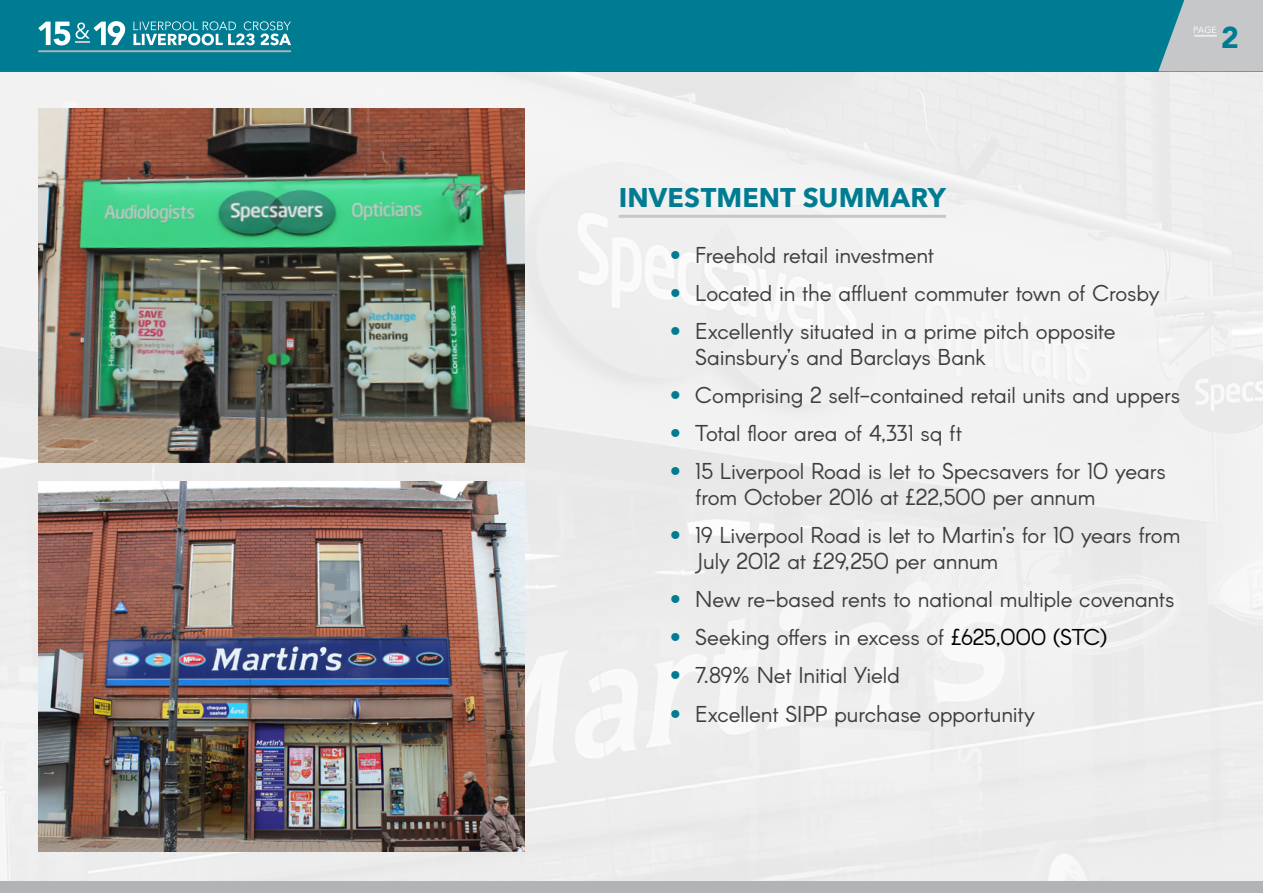
<style>
.page{position:relative;width:1263px;height:893px;background:#fff}
.page>*{position:absolute;margin:0;border:0;box-sizing:border-box;transform-origin:0 0}
.t1{font:900 30px "Avenir";color:#007c92}
.t2{font:700 27px "Avenir Next";letter-spacing:.005em;color:#007c92}
.t3{font:22.5px/25.5px "Arcon";letter-spacing:-.01em;color:#3e3d40}
.t4{font:9px "Avenir";color:#fff}
.s1{font-family:"Helvetica Neue LT Std";font-weight:500;color:#007c92}
.s2{color:#000}
</style>
<div class="page">
<div style="left:0;top:0;width:1263px;height:72px;background:#007c92"></div>
<svg style="left:1158px;top:0;width:105px;height:72px"></svg>
<hr style="left:38px;top:50px;width:253px;height:2px;background:#b1b3b4">
<hr style="left:1194px;top:35px;width:23px;height:2px;background:#eceded">
<div style="left:0;top:881px;width:1263px;height:12px;background:#b1b3b4"></div>
<svg style="left:133px;top:21px;width:158px;height:24px"></svg>
<svg style="left:38px;top:21px;width:87px;height:24px"></svg>
<div style="left:0;top:72px;width:1263px;height:809px;background:#eee"></div>
<img style="left:38px;top:108px;width:486px;height:355px">
<img style="left:38px;top:482px;width:486px;height:369px">
<hr style="left:619px;top:215px;width:327px;height:3px;background:#c6c7c8">
<h1 class="t1" style="left:1221px;top:12px;width:19px">2</h1>
<p class="t4" style="left:1193px;top:25px;width:25px">Page</p>
<p class="t2" style="left:619px;top:174px;width:329px">INVESTMENT SUMMARY</p>
<p class="t3" style="left:670px;top:244px;width:266px"><span class="s1">•</span> Freehold retail investment</p>
<p class="t3" style="left:670px;top:282px;width:491px"><span class="s1">•</span> Located in the affluent commuter town of Crosby</p>
<p class="t3" style="left:695px;top:320px;width:422px;text-indent:-26px"><span class="s1">•</span> Excellently situated in a prime pitch opposite<br>Sainsbury’s and Barclays Bank</p>
<p class="t3" style="left:670px;top:384px;width:512px"><span class="s1">•</span> Comprising 2 self-contained retail units and uppers</p>
<p class="t3" style="left:670px;top:422px;width:294px"><span class="s1">•</span> Total floor area of 4,331 sq ft</p>
<p class="t3" style="left:695px;top:460px;width:472px;text-indent:-26px"><span class="s1">•</span> 15 Liverpool Road is let to Specsavers for 10 years from October 2016 at £22,500 per annum</p>
<p class="t3" style="left:695px;top:524px;width:487px;text-indent:-26px"><span class="s1">•</span> 19 Liverpool Road is let to Martin’s for 10 years from<br>July 2012 at £29,250 per annum</p>
<p class="t3" style="left:670px;top:588px;width:506px"><span class="s1">•</span> New re-based rents to national multiple covenants</p>
<p class="t3" style="left:670px;top:626px;width:439px"><span class="s1">•</span> Seeking offers in excess of <span class="s2">£625,000 (STC)</span></p>
<p class="t3" style="left:670px;top:664px;width:232px"><span class="s1">•</span> 7.89% Net Initial Yield</p>
<p class="t3" style="left:670px;top:703px;width:367px"><span class="s1">•</span> Excellent SIPP purchase opportunity</p>
</div>
